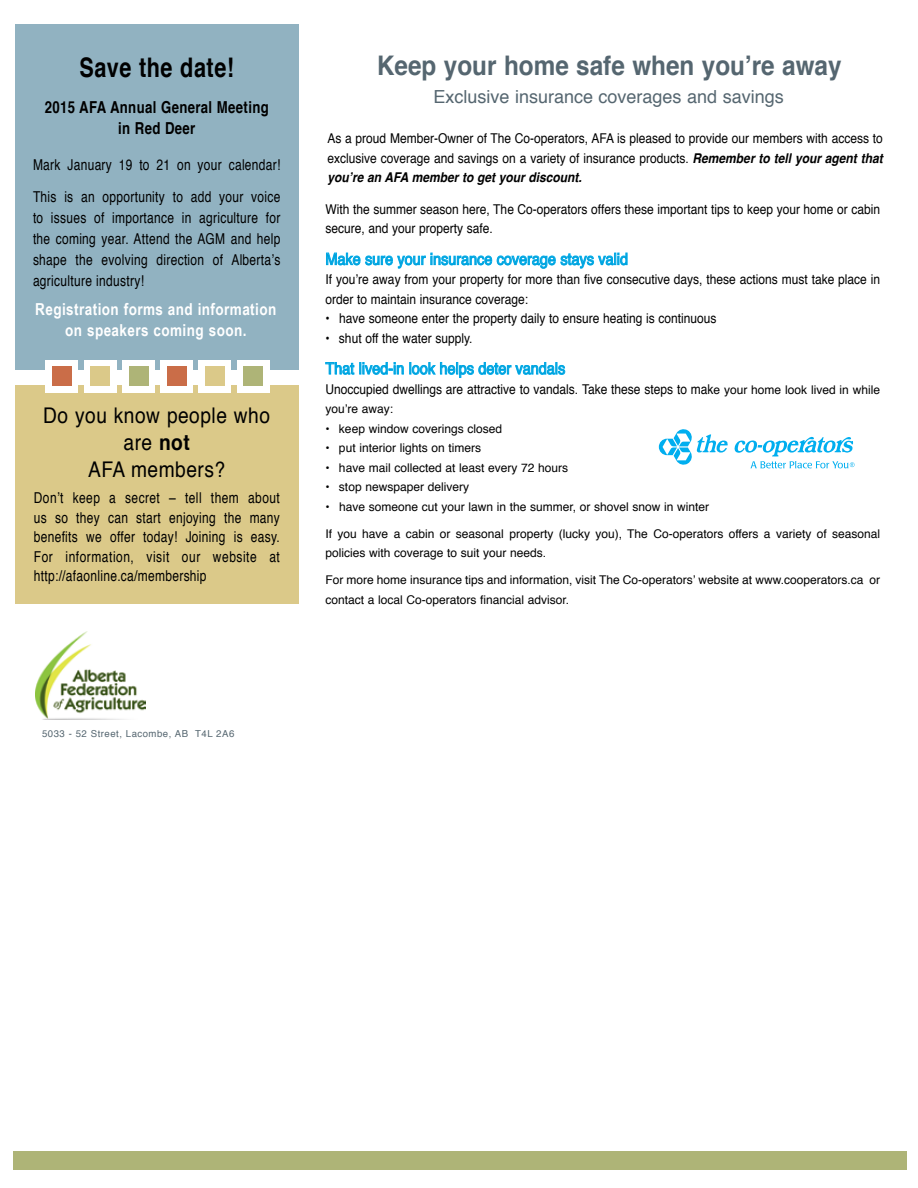
<style>
.page{position:relative;width:918px;height:1188px;background:#fff}
.page>*{position:absolute;margin:0;border:0;box-sizing:border-box;transform-origin:0 0}
.t1{font:700 27px "Helvetica";color:#556670;scale:.9 1}
.t2{font:700 27px "Helvetica";color:#000;scale:.8 1}
.t3{font:21.6px/27px "Helvetica";letter-spacing:.025em;color:#000;text-align:center;scale:.89 1}
.t4{font:18px "Helvetica";color:#556670}
.t5{font:700 16.5px/21px "Arial Narrow";letter-spacing:.025em;color:#fff;text-align:center}
.t6{font:700 16.5px/21px "Helvetica";letter-spacing:.025em;color:#000;text-align:center;scale:.8 1}
.t7{font:16.2px "Helvetica";color:#00a2db;scale:.89 1}
.t8{font:15px/19.5px "Helvetica";letter-spacing:.025em;color:#000;text-align:justify;scale:.8 1}
.t9{font:13.5px/19.5px "Helvetica";color:#000;scale:.89 1}
.t10{font:12px/19.5px "Helvetica";color:#000}
.t11{font:9.6px "Helvetica";letter-spacing:.05em;color:#556670}
.s1{font-weight:700}
.s2{font-weight:700;font-style:italic}
.s3{font-size:12px}
</style>
<div class="page">
<svg style="left:326px;top:252px;width:302px;height:17px"></svg>
<svg style="left:325px;top:362px;width:79px;height:13px"></svg>
<svg style="left:410px;top:362px;width:156px;height:16px"></svg>
<div style="left:15px;top:24px;width:283px;height:346px;background:#91b2c1"></div>
<svg style="left:659px;top:429px;width:196px;height:39px"></svg>
<div style="left:14px;top:1151px;width:894px;height:18px;background:#aeb477"></div>
<img style="left:35px;top:632px;width:110px;height:88px">
<div style="left:15px;top:385px;width:283px;height:219px;background:#dbc989"></div>
<div style="left:199px;top:360px;width:32px;height:32px;background:#fff"></div>
<div style="left:205px;top:366px;width:20px;height:20px;background:#dbc989"></div>
<div style="left:237px;top:360px;width:32px;height:32px;background:#fff"></div>
<div style="left:160px;top:360px;width:33px;height:32px;background:#fff"></div>
<div style="left:167px;top:366px;width:19px;height:20px;background:#ca6d48"></div>
<div style="left:244px;top:366px;width:19px;height:20px;background:#aeb477"></div>
<div style="left:84px;top:360px;width:32px;height:32px;background:#fff"></div>
<div style="left:91px;top:366px;width:19px;height:20px;background:#dbc989"></div>
<div style="left:123px;top:360px;width:32px;height:32px;background:#fff"></div>
<div style="left:46px;top:360px;width:32px;height:32px;background:#fff"></div>
<div style="left:52px;top:366px;width:19px;height:20px;background:#ca6d48"></div>
<div style="left:129px;top:366px;width:19px;height:20px;background:#aeb477"></div>
<h1 class="t2" style="left:79px;top:46px;width:195px">Save the date!</h1>
<p class="t6" style="left:45px;top:97px;width:282px">2015 AFA Annual General Meeting in Red Deer</p>
<p class="t8" style="left:33px;top:150px;width:311px;line-height:31.5px">Mark January 19 to 21 on your calendar!<br>This is an opportunity to add your voice</p>
<p class="t8" style="left:33px;top:207px;width:311px;line-height:21px">to issues of importance in agriculture for the coming year. Attend the AGM and help shape the evolving direction of Alberta’s agriculture industry!</p>
<p class="t5" style="left:35px;top:298px;width:243px">Registration forms and information on speakers coming soon.</p>
<h2 class="t3" style="left:43px;top:402px;width:256px">Do you know people who are <span class="s1">not<br></span>AFA members?</h2>
<p class="t8" style="left:34px;top:489px;width:309px">Don’t keep a secret – tell them about us so they can start enjoying the many benefits we offer today! Joining is easy.<br>For information, visit our website at http://afaonline.ca/membership</p>
<h1 class="t1" style="left:377px;top:44px;width:518px">Keep your home safe when you’re away</h1>
<h3 class="t4" style="left:434px;top:83px;width:352px">Exclusive insurance coverages and savings</h3>
<p class="t9" style="left:328px;top:129px;width:625px;text-align:justify">As a proud Member-Owner of The Co-operators, AFA is pleased to provide our members with access to exclusive coverage and savings on a variety of insurance products. <span class="s2">Remember to tell your agent that you’re an AFA member to get your discount.</span></p>
<p class="t9" style="left:325px;top:200px;width:625px">With the summer season here, The Co-operators offers these important tips to keep your home or cabin secure, and your property safe.</p>
<p class="t7" style="left:326px;top:246px;width:341px">Make sure your insurance coverage stays valid</p>
<p class="t9" style="left:326px;top:270px;width:625px">If you’re away from your property for more than five consecutive days, these actions must take place in order to maintain insurance coverage:</p>
<p class="t9" style="left:326px;top:309px;width:441px">• have someone enter the property daily to ensure heating is continuous</p>
<p class="t9" style="left:325px;top:329px;width:167px">• shut off the water supply.</p>
<p class="t7" style="left:326px;top:356px;width:271px">That lived-in look helps deter vandals</p>
<p class="t9" style="left:326px;top:380px;width:625px">Unoccupied dwellings are attractive to vandals. Take these steps to mak<span class="s3">e your home look lived in while</span></p>
<p class="t10" style="left:325px;top:400px;width:69px">you’re away:</p>
<p class="t10" style="left:325px;top:419px;width:178px">• keep window coverings closed</p>
<p class="t10" style="left:325px;top:439px;width:157px">• put interior lights on timers</p>
<p class="t10" style="left:325px;top:458px;width:244px">• have mail collected at least every 72 hours</p>
<p class="t10" style="left:325px;top:478px;width:145px">• stop newspaper delivery</p>
<p class="t10" style="left:326px;top:497px;width:385px">• have someone cut your lawn in the summer, or shovel snow in winter</p>
<p class="t10" style="left:326px;top:524px;width:556px">If you have a cabin or seasonal property (lucky you), The Co-operators offers a variety of seasonal policies with coverage to suit your needs.</p>
<p class="t10" style="left:326px;top:571px;width:556px">For more home insurance tips and information, visit The Co-operators’ website at www.cooperators.ca or contact a local Co-operators financial advisor.</p>
<p class="t11" style="left:42px;top:726px;width:194px">5033 - 52 Street, Lacombe, AB T4L 2A6</p>
</div>
